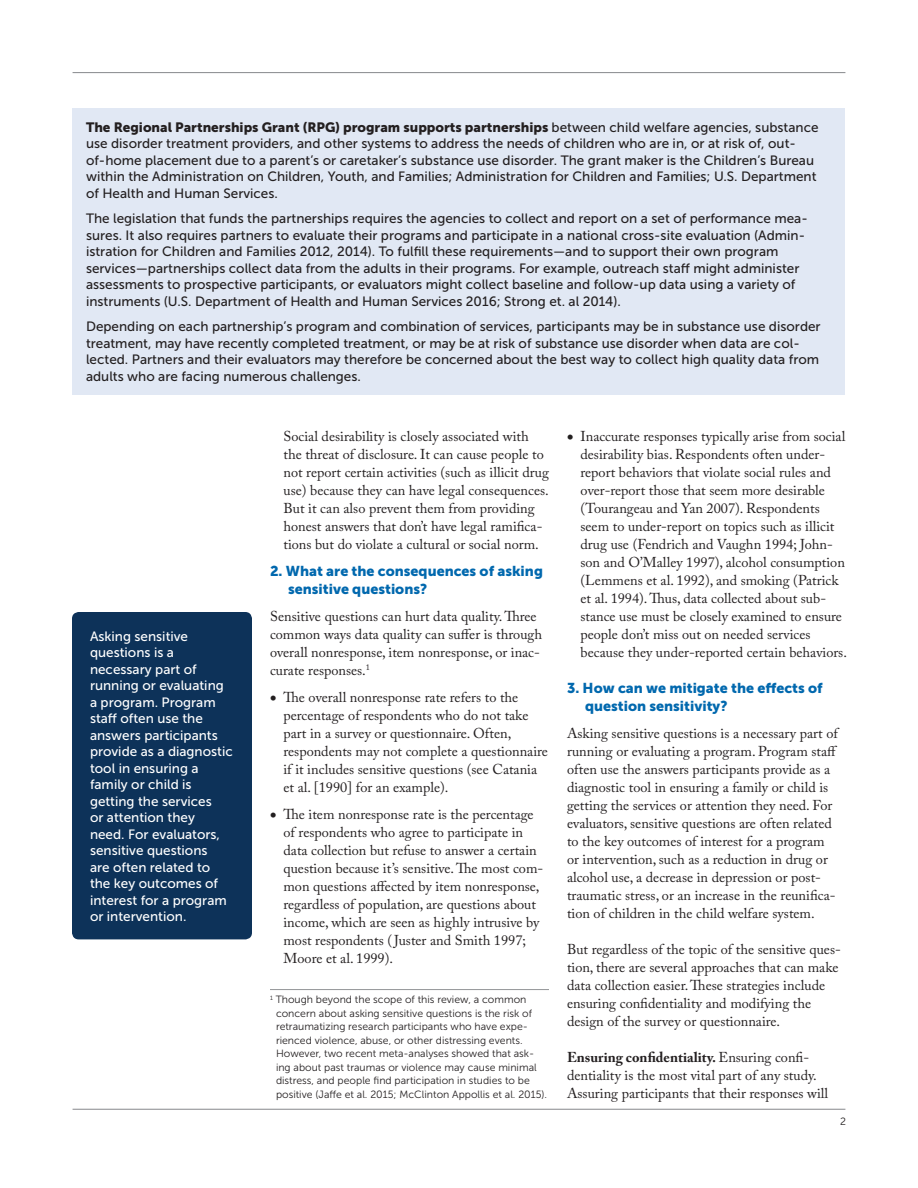
<style>
.page{position:relative;width:918px;height:1188px;background:#fff}
.page>*{position:absolute;margin:0;border:0;box-sizing:border-box;transform-origin:0 0}
.TEXT___adobe_caslon{font:14.25px/18px "Adobe Caslon Pro";color:#231f20}
.TEXT--bullet_list{font:14.25px/18px "Adobe Caslon Pro";color:#231f20}
.TEXT--bullet_list_la{font:14.25px/18px "Adobe Caslon Pro";color:#231f20}
.TEXT--number_list{font:14.25px/18px "Museo Sans 900";color:#0168ae}
.box_txt{font:13.5px/16.5px "Museo Sans 500";color:#231f20}
.CALLOUT_TEXT___museo{font:13.5px/16.5px "Museo Sans 500";color:#fff}
.FOOTNOTE___museo_sa{font:10.5px/13.5px "Museo Sans 300";color:#231f20}
.PAGE_NUMBER___museo{font:10.5px "Museo Sans 300";color:#231f20}
.s1{font-family:"Museo Sans 900"}
.s2{font-family:"Museo Sans 900";font-size:13.5px}
.s3{font-weight:700}
</style>
<div class="page">
<hr style="left:73px;top:1109px;width:772px;height:1px;background:#939598">
<hr style="left:73px;top:72px;width:772px;height:1px;background:#939598">
<div style="left:73px;top:108px;width:772px;height:286px;background:#e1e8f4"></div>
<div style="left:72px;top:612px;width:180px;height:327px;background:#0d3259;border-radius:7px"></div>
<hr style="left:270px;top:989px;width:279px;height:1px;background:#939598">
<p class="box_txt" style="left:86px;top:119px;width:734px"><span class="s1">The Regional Partnerships Grant (RPG) program supports partnerships</span> between child welfare agencies, substance use disorder treatment providers, and other systems to address the needs of children who are in, or at risk of, out&shy;of-home placement due to a parent’s or caretaker’s substance use disorder. The grant maker is the Children’s Bureau within the Administration on Children, Youth, and Families; Administration for Children and Families; U.S. Department of Health and Human Services.</p>
<p class="box_txt" style="left:86px;top:210px;width:723px">The legislation that funds the partnerships requires the agencies to collect and report on a set of performance mea&shy;sures. It also requires partners to evaluate their programs and participate in a national cross-site evaluation (Admin&shy;istration for Children and Families 2012, 2014). To fulfill these requirements—and to support their own program services—partnerships collect data from the adults in their programs. For example, outreach staff might administer assessments to prospective participants, or evaluators might collect baseline and follow-up data using a variety of instruments (U.S. Department of Health and Human Services 2016; Strong et. al 2014).</p>
<p class="box_txt" style="left:86px;top:318px;width:736px">Depending on each partnership’s program and combination of services, participants may be in substance use disorder treatment, may have recently completed treatment, or may be at risk of substance use disorder when data are col&shy;lected. Partners and their evaluators may therefore be concerned about the best way to collect high quality data from adults who are facing numerous challenges.</p>
<p class="CALLOUT_TEXT___museo" style="left:90px;top:628px;width:144px">Asking sensitive questions is a necessary part of running or evaluating a program. Program staff often use the answers participants provide as a diagnostic tool in ensuring a family or child is getting the services<br>or attention they need. For evaluators, sensitive questions<br>are often related to the key outcomes of interest for a program or intervention.</p>
<p class="TEXT--bullet_list" style="left:284px;top:427px;width:267px">Social desirability is closely associated with the threat of disclosure. It can cause people to not report certain activities (such as illicit drug use) because they can have legal consequences.<br>But it can also prevent them from providing honest answers that don’t have legal ramifica&shy;tions but do violate a cultural or social norm.</p>
<p class="TEXT--number_list" style="left:288px;top:562px;width:256px;text-indent:-18px">2. What are the consequences of asking sensitive questions?</p>
<p class="TEXT___adobe_caslon" style="left:270px;top:607px;width:274px">Sensitive questions can hurt data quality. Three common ways data quality can suffer is through overall nonresponse, item nonresponse, or inac&shy;curate responses.<sup>1</sup></p>
<p class="TEXT--bullet_list" style="left:284px;top:688px;width:266px;text-indent:-14px"><span class="s2">•</span> The overall nonresponse rate refers to the percentage of respondents who do not take part in a survey or questionnaire. Often, respondents may not complete a questionnaire if it includes sensitive questions (see Catania et al. [1990] for an example).</p>
<p class="TEXT--bullet_list" style="left:284px;top:805px;width:261px;text-indent:-14px"><span class="s2">•</span> The item nonresponse rate is the percentage of respondents who agree to participate in data collection but refuse to answer a certain question because it’s sensitive. The most com&shy;mon questions affected by item nonresponse, regardless of population, are questions about income, which are seen as highly intrusive by most respondents ( Juster and Smith 1997; Moore et al. 1999).</p>
<p class="FOOTNOTE___museo_sa" style="left:276px;top:993px;width:273px;text-indent:-6px"><sup>1</sup> Though beyond the scope of this review, a common concern about asking sensitive questions is the risk of retraumatizing research participants who have expe&shy;rienced violence, abuse, or other distressing events.<br>However, two recent meta-analyses showed that ask&shy;ing about past traumas or violence may cause minimal distress, and people find participation in studies to be positive (Jaffe et al. 2015; McClinton Appollis et al. 2015).</p>
<p class="TEXT--bullet_list_la" style="left:580px;top:427px;width:268px;text-indent:-14px"><span class="s2">•</span> Inaccurate responses typically arise from social desirability bias. Respondents often under&shy;report behaviors that violate social rules and over-report those that seem more desirable (Tourangeau and Yan 2007). Respondents seem to under-report on topics such as illicit drug use (Fendrich and Vaughn 1994; John&shy;son and O’Malley 1997), alcohol consumption (Lemmens et al. 1992), and smoking (Patrick et al. 1994). Thus, data collected about sub&shy;stance use must be closely examined to ensure people don’t miss out on needed services because they under-reported certain behaviors.</p>
<p class="TEXT--number_list" style="left:585px;top:679px;width:239px;text-indent:-18px">3. How can we mitigate the effects of question sensitivity?</p>
<p class="TEXT___adobe_caslon" style="left:567px;top:724px;width:272px">Asking sensitive questions is a necessary part of running or evaluating a program. Program staff often use the answers participants provide as a diagnostic tool in ensuring a family or child is getting the services or attention they need. For evaluators, sensitive questions are often related to the key outcomes of interest for a program or intervention, such as a reduction in drug or alcohol use, a decrease in depression or post&shy;traumatic stress, or an increase in the reunifica&shy;tion of children in the child welfare system.</p>
<p class="TEXT___adobe_caslon" style="left:567px;top:940px;width:275px">But regardless of the topic of the sensitive ques&shy;tion, there are several approaches that can make data collection easier. These strategies include ensuring confidentiality and modifying the design of the survey or questionnaire.</p>
<p class="TEXT___adobe_caslon" style="left:567px;top:1048px;width:263px"><span class="s3">Ensuring confidentiality.</span> Ensuring confi&shy;dentiality is the most vital part of any study.<br>Assuring participants that their responses will</p>
<p class="PAGE_NUMBER___museo" style="left:840px;top:1116px;width:7px">2</p>
</div>
